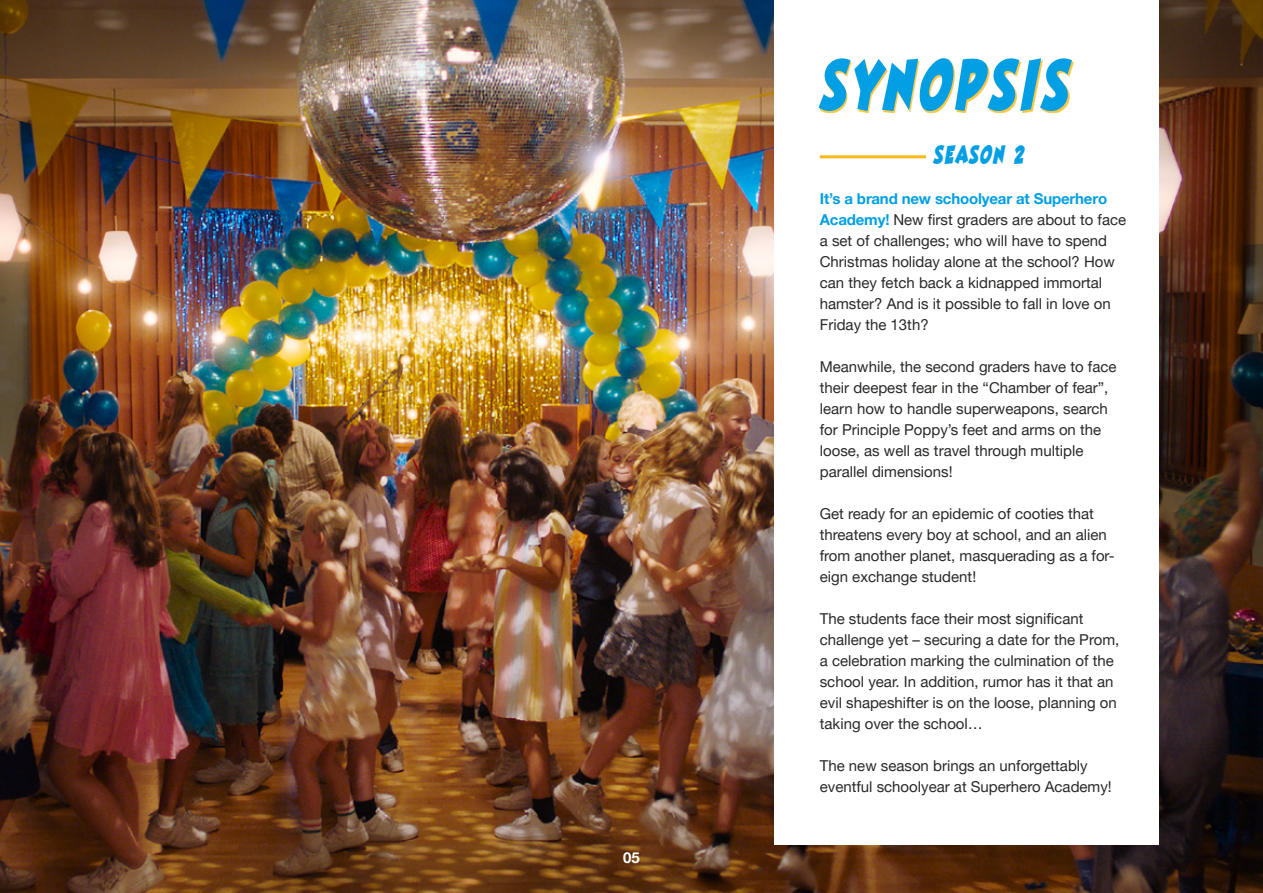
<style>
.page{position:relative;width:1263px;height:893px;background:#fff}
.page>*{position:absolute;margin:0;border:0;box-sizing:border-box;transform-origin:0 0}
.t1{font:75px "Best Friends Font";letter-spacing:.07em;color:#029fe4}
.t2{font:27px "Best Friends Font";letter-spacing:.06em;color:#029fe4}
.t3{font:15px/21px "Helveticafor ZDF";color:#2a2827}
.t4{font:700 15px "Helveticafor ZDF";color:#fff}
.s1{font-weight:700;color:#029fe4}
</style>
<div class="page">
<img style="left:0;top:0;width:1263px;height:893px">
<div style="left:774px;top:0;width:384px;height:844px;background:#fff"></div>
<div style="left:820px;top:60px;width:253px;height:53px;background:#f8b916;opacity:.8"></div>
<hr style="left:820px;top:155px;width:106px;height:3px;background:#f8b916">
<p class="t4" style="left:623px;top:849px;width:18px">05</p>
<h1 class="t1" style="left:821px;top:46px;width:251px">SYNOPSIS</h1>
<h2 class="t2" style="left:934px;top:141px;width:92px">SEASON 2</h2>
<p class="t3" style="left:820px;top:188px;width:308px"><span class="s1">It’s a brand new schoolyear at Superhero Academy!</span> New first graders are about to face a set of challenges; who will have to spend Christmas holiday alone at the school? How can they fetch back a kidnapped immortal hamster? And is it possible to fall in love on Friday the 13th?</p>
<p class="t3" style="left:820px;top:356px;width:298px">Meanwhile, the second graders have to face their deepest fear in the “Chamber of fear”, learn how to handle superweapons, search for Principle Poppy’s feet and arms on the loose, as well as travel through multiple parallel dimensions!</p>
<p class="t3" style="left:820px;top:503px;width:296px">Get ready for an epidemic of cooties that threatens every boy at school, and an alien from another planet, masquerading as a for&shy;eign exchange student!</p>
<p class="t3" style="left:820px;top:608px;width:301px">The students face their most significant challenge yet – securing a date for the Prom, a celebration marking the culmination of the school year. In addition, rumor has it that an evil shapeshifter is on the loose, planning on taking over the school…</p>
<p class="t3" style="left:820px;top:755px;width:293px">The new season brings an unforgettably eventful schoolyear at Superhero Academy!</p>
</div>
